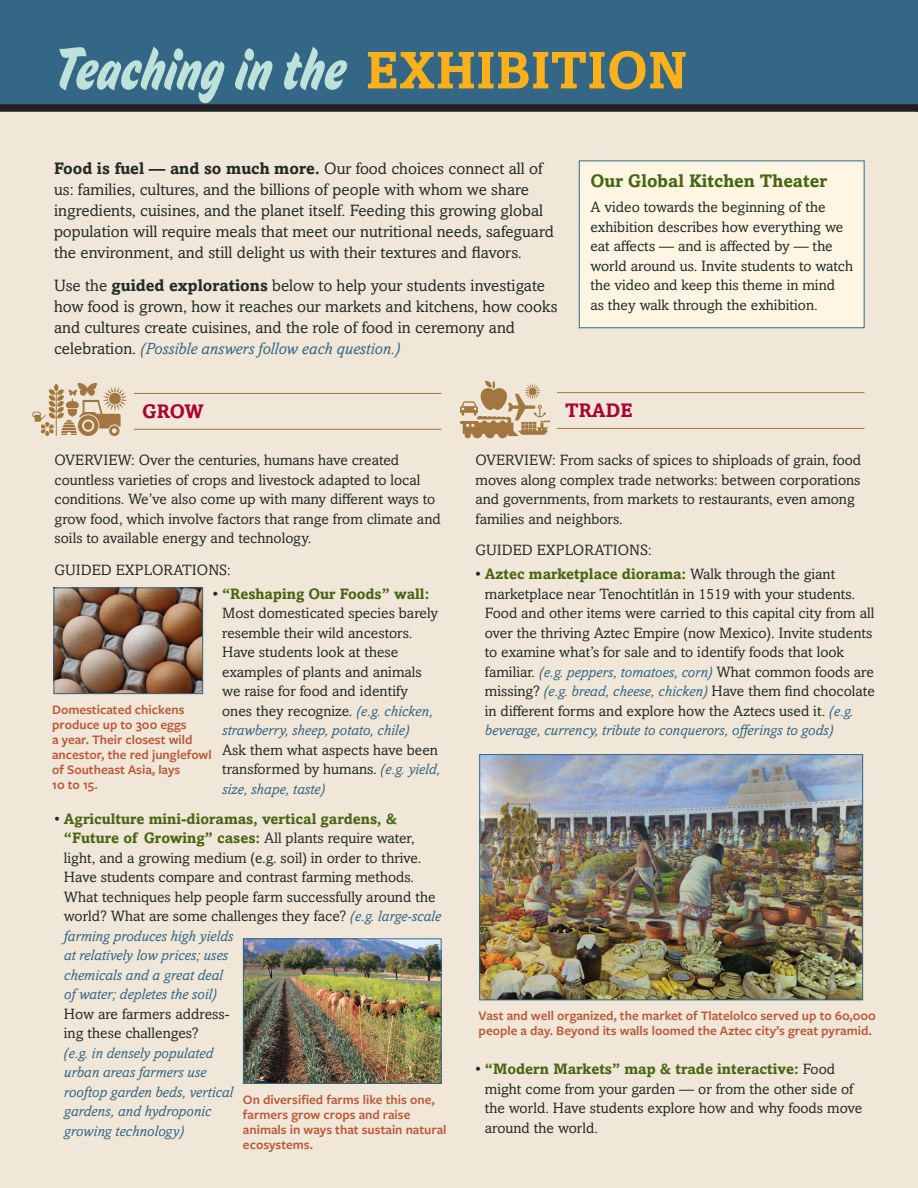
<style>
.page{position:relative;width:918px;height:1188px;background:#fff}
.page>*{position:absolute;margin:0;border:0;box-sizing:border-box;transform-origin:0 0}
.t1{font:57px "House Movements Sign";letter-spacing:.02em;color:#bee2d9}
.t2{font:700 19.5px "Amasis";color:#a90233}
.t3{font:700 18px "Amasis";color:#476613}
.t4{font:16.5px/21px "Amasis MT Pro";color:#212b28}
.t5{font:15px/19.5px "Amasis MT Pro";color:#212b28}
.t6{font:700 15px/19.5px "Amasis";color:#476613}
.t7{font:italic 15px/19.5px "Amasis MT Pro";color:#346686}
.t8{font:600 13.5px/15px "Freight Sans Pro";color:#bb5938}
.s1{font-family:"Amasis";font-weight:700;font-size:52.5px;color:#fbb01c}
.s2{font-family:"Amasis";font-weight:700}
.s3{font-style:italic;color:#346686}
.s4{font-family:"Amasis MT Pro";font-weight:500;color:#212b28}
.s5{font-family:"Amasis MT Pro";font-weight:400;color:#212b28}
</style>
<div class="page">
<hr style="left:915px;top:101px;width:3px;height:1087px;background:#f1e7d8">
<div style="left:0;top:105px;width:916px;height:1083px;background:#f1e7d8"></div>
<div style="left:0;top:0;width:918px;height:106px;background:#346686"></div>
<div style="left:0;top:104px;width:918px;height:8px;background:#231f20"></div>
<svg style="left:32px;top:383px;width:96px;height:53px"></svg>
<svg style="left:460px;top:381px;width:90px;height:57px"></svg>
<hr style="left:134px;top:393px;width:308px;height:1px;background:#a17740">
<hr style="left:557px;top:392px;width:308px;height:1px;background:#a17740">
<hr style="left:134px;top:429px;width:308px;height:1px;background:#a17740">
<hr style="left:557px;top:428px;width:308px;height:1px;background:#a17740">
<div style="left:579px;top:161px;width:286px;height:167px;background:#fef5e3;border:1px solid #346686"></div>
<img style="left:56px;top:590px;width:145px;height:102px">
<div style="left:54px;top:588px;width:149px;height:106px;border:1px solid #346686"></div>
<img style="left:481px;top:756px;width:380px;height:242px">
<div style="left:479px;top:754px;width:384px;height:246px;border:1px solid #346686"></div>
<img style="left:245px;top:940px;width:195px;height:142px">
<div style="left:243px;top:938px;width:199px;height:146px;border:1px solid #346686"></div>
<h1 class="t1" style="left:54px;top:34px;width:635px">Teaching in the <span class="s1">EXHIBITION</span></h1>
<p class="t4" style="left:54px;top:158px;width:502px"><span class="s2">Food is fuel — and so much more.</span> Our food choices connect all of us: families, cultures, and the billions of people with whom we share ingredients, cuisines, and the planet itself. Feeding this growing global population will require meals that meet our nutritional needs, safeguard the environment, and still delight us with their textures and flavors.</p>
<p class="t4" style="left:54px;top:275px;width:505px">Use the <span class="s2">guided explorations</span> below to help your students investigate how food is grown, how it reaches our markets and kitchens, how cooks and cultures create cuisines, and the role of food in ceremony and celebration. <span class="s3">(Possible answers follow each question.)</span></p>
<p class="t3" style="left:590px;top:169px;width:238px">Our Global Kitchen Theater</p>
<p class="t5" style="left:590px;top:198px;width:264px">A video towards the beginning of the exhibition describes how everything we eat affects — and is affected by — the world around us. Invite students to watch the video and keep this theme in mind<br>as they walk through the exhibition.</p>
<h2 class="t2" style="left:142px;top:400px;width:63px">GROW</h2>
<h2 class="t2" style="left:565px;top:398px;width:69px">TRADE</h2>
<p class="t5" style="left:55px;top:450px;width:388px">OVERVIEW: Over the centuries, humans have created countless varieties of crops and livestock adapted to local conditions. We’ve also come up with many different ways to grow food, which involve factors that range from climate and soils to available energy and technology.</p>
<p class="t5" style="left:55px;top:560px;width:178px">GUIDED EXPLORATIONS:</p>
<p class="t6" style="left:213px;top:583px;width:218px"><span class="s4">•</span> “Reshaping Our Foods” wall:</p>
<p class="t5" style="left:222px;top:603px;width:217px">Most domesticated species barely resemble their wild ancestors.<br>Have students look at these examples of plants and animals we raise for food and identify ones they recognize. <span class="s3">(e.g. chicken, strawberry, sheep, potato, chile)</span></p>
<p class="t5" style="left:222px;top:740px;width:220px">Ask them what aspects have been transformed by humans. <span class="s3">(e.g. yield, size, shape, taste)</span></p>
<p class="t6" style="left:64px;top:808px;width:352px;text-indent:-9px"><span class="s4">•</span> Agriculture mini-dioramas, vertical gardens, &amp; “Future of Growing” cases: <span class="s5">All plants require water,</span></p>
<p class="t5" style="left:64px;top:848px;width:379px">light, and a growing medium (e.g. soil) in order to thrive.<br>Have students compare and contrast farming methods.<br>What techniques help people farm successfully around the world? What are some challenges they face? <span class="s3">(e.g. large-scale farming produces high yields<br>at relatively low prices; uses<br>chemicals and a great deal<br>of water; depletes the soil)</span></p>
<p class="t5" style="left:64px;top:1004px;width:167px">How are farmers address&shy;ing these challenges?</p>
<p class="t7" style="left:64px;top:1043px;width:171px">(e.g. in densely populated urban areas farmers use rooftop garden beds, vertical gardens, and hydroponic growing technology)</p>
<p class="t8" style="left:52px;top:701px;width:161px">Domesticated chickens produce up to 300 eggs<br>a year. Their closest wild ancestor, the red junglefowl of Southeast Asia, lays<br>10 to 15.</p>
<p class="t8" style="left:243px;top:1091px;width:205px">On diversified farms like this one, farmers grow crops and raise animals in ways that sustain natural ecosystems.</p>
<p class="t5" style="left:476px;top:450px;width:387px">OVERVIEW: From sacks of spices to shiploads of grain, food moves along complex trade networks: between corporations and governments, from markets to restaurants, even among families and neighbors.</p>
<p class="t5" style="left:476px;top:540px;width:178px">GUIDED EXPLORATIONS:</p>
<p class="t6" style="left:476px;top:564px;width:361px"><span class="s4">•</span> Aztec marketplace diorama: <span class="s5">Walk through the giant</span></p>
<p class="t5" style="left:485px;top:584px;width:391px">marketplace near Tenochtitlán in 1519 with your students.<br>Food and other items were carried to this capital city from all over the thriving Aztec Empire (now Mexico). Invite students to examine what’s for sale and to identify foods that look familiar. <span class="s3">(e.g. peppers, tomatoes, corn)</span> What common foods are missing? <span class="s3">(e.g. bread, cheese, chicken)</span> Have them find chocolate in different forms and explore how the Aztecs used it. <span class="s3">(e.g. beverage, currency, tribute to conquerors, offerings to gods)</span></p>
<p class="t8" style="left:479px;top:1008px;width:399px">Vast and well organized, the market of Tlatelolco served up to 60,000 people a day. Beyond its walls loomed the Aztec city’s great pyramid.</p>
<p class="t6" style="left:476px;top:1059px;width:361px"><span class="s4">•</span> “Modern Markets” map &amp; trade interactive: <span class="s5">Food</span></p>
<p class="t5" style="left:485px;top:1079px;width:379px">might come from your garden — or from the other side of the world. Have students explore how and why foods move around the world.</p>
</div>
